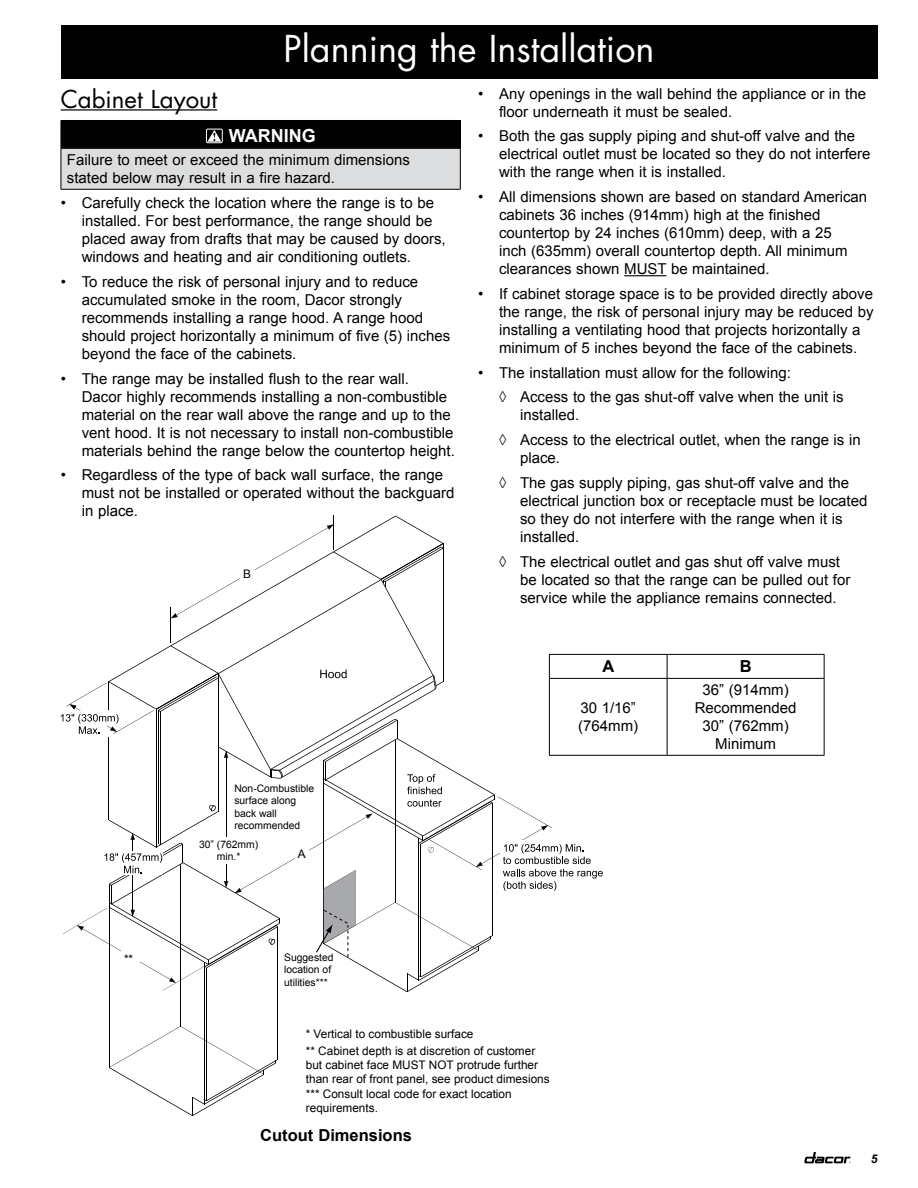
<style>
.page{position:relative;width:918px;height:1188px;background:#fff}
.page>*{position:absolute;margin:0;border:0;box-sizing:border-box;transform-origin:0 0}
.t1{font:36px "Futura Std";color:#fff}
.t2{font:24px "Futura Std";color:#000}
.t3{font:700 18px "Arial";color:#fff}
.t4{font:700 16.5px "Arial";color:#000}
.t5{font:15px/18px "Arial";color:#000}
.t6{font:italic 700 12px "Arial";color:#000}
.t7{font:11.85px/14.4px "Arial";color:#000}
.t8{font:10.35px/12.5px "Arial";color:#000}
</style>
<div class="page">
<svg style="left:804px;top:1152px;width:46px;height:11px"></svg>
<div style="left:61px;top:25px;width:817px;height:54px;background:#000"></div>
<hr style="left:624px;top:275px;width:42px;height:1px;background:#000">
<hr style="left:61px;top:109px;width:156px;height:2px;background:#000">
<div style="left:61px;top:120px;width:399px;height:28px;background:#000"></div>
<div style="left:61px;top:148px;width:399px;height:41px;background:#dcddde"></div>
<svg style="left:460px;top:121px;width:1px;height:27px"></svg>
<hr style="left:61px;top:148px;width:399px;height:1px;background:#000">
<hr style="left:61px;top:149px;width:1px;height:40px;background:#000">
<hr style="left:460px;top:149px;width:1px;height:40px;background:#000">
<hr style="left:61px;top:189px;width:399px;height:1px;background:#000">
<svg style="left:207px;top:128px;width:15px;height:16px"></svg>
<div style="left:206px;top:129px;width:17px;height:14px;border:1px solid #fff"></div>
<svg style="left:208px;top:130px;width:13px;height:12px"></svg>
<hr style="left:109px;top:903px;width:1px;height:165px;background:#000">
<hr style="left:204px;top:962px;width:1px;height:142px;background:#000">
<hr style="left:206px;top:968px;width:1px;height:133px;background:#000">
<hr style="left:277px;top:927px;width:1px;height:133px;background:#000">
<svg style="left:109px;top:1026px;width:169px;height:90px"></svg>
<hr style="left:180px;top:864px;width:1px;height:162px;background:#000">
<hr style="left:334px;top:515px;width:1px;height:34px;background:#000">
<hr style="left:549px;top:654px;width:118px;height:1px;background:#000">
<svg style="left:61px;top:516px;width:542px;height:476px"></svg>
<hr style="left:667px;top:654px;width:158px;height:1px;background:#000">
<svg style="left:667px;top:655px;width:1px;height:23px"></svg>
<svg style="left:824px;top:655px;width:1px;height:23px"></svg>
<hr style="left:549px;top:678px;width:118px;height:1px;background:#000">
<hr style="left:549px;top:679px;width:1px;height:76px;background:#000">
<hr style="left:667px;top:678px;width:158px;height:1px;background:#000">
<hr style="left:667px;top:679px;width:1px;height:76px;background:#000">
<hr style="left:824px;top:679px;width:1px;height:76px;background:#000">
<hr style="left:549px;top:755px;width:118px;height:1px;background:#000">
<hr style="left:667px;top:755px;width:158px;height:1px;background:#000">
<h1 class="t1" style="left:284px;top:26px;width:372px">Planning the Installation</h1>
<p class="t5" style="left:499px;top:85px;width:368px;text-indent:-21px">• Any openings in the wall behind the appliance or in the floor underneath it must be sealed.</p>
<p class="t5" style="left:499px;top:127px;width:373px;text-indent:-21px">• Both the gas supply piping and shut-off valve and the electrical outlet must be located so they do not interfere with the range when it is installed.</p>
<p class="t5" style="left:499px;top:188px;width:370px;text-indent:-21px">• All dimensions shown are based on standard American cabinets 36 inches (914mm) high at the finished countertop by 24 inches (610mm) deep, with a 25<br>inch (635mm) overall countertop depth. All minimum clearances shown MUST be maintained.</p>
<p class="t5" style="left:499px;top:285px;width:376px;text-indent:-21px">• If cabinet storage space is to be provided directly above the range, the risk of personal injury may be reduced by installing a ventilating hood that projects horizontally a minimum of 5 inches beyond the face of the cabinets.</p>
<p class="t5" style="left:499px;top:360px;width:346px;line-height:24.8px;text-indent:-21px">• The installation must allow for the following:<br>◊ Access to the gas shut-off valve when the unit is</p>
<p class="t5" style="left:499px;top:403px;width:363px;line-height:24.8px;text-indent:21px">installed.<br>◊ Access to the electrical outlet, when the range is in</p>
<p class="t5" style="left:499px;top:446px;width:352px;line-height:24.8px;text-indent:21px">place.<br>◊ The gas supply piping, gas shut-off valve and the</p>
<p class="t5" style="left:520px;top:492px;width:349px">electrical junction box or receptacle must be located so they do not interfere with the range when it is installed.</p>
<p class="t5" style="left:520px;top:553px;width:332px;text-indent:-21px">◊ The electrical outlet and gas shut off valve must be located so that the range can be pulled out for service while the appliance remains connected.</p>
<h2 class="t2" style="left:61px;top:83px;width:158px">Cabinet Layout</h2>
<p class="t3" style="left:229px;top:124px;width:88px">WARNING</p>
<p class="t5" style="left:67px;top:151px;width:345px">Failure to meet or exceed the minimum dimensions stated below may result in a fire hazard.</p>
<p class="t5" style="left:82px;top:194px;width:365px;text-indent:-21px">• Carefully check the location where the range is to be installed. For best performance, the range should be placed away from drafts that may be caused by doors, windows and heating and air conditioning outlets.</p>
<p class="t5" style="left:82px;top:273px;width:370px;text-indent:-21px">• To reduce the risk of personal injury and to reduce accumulated smoke in the room, Dacor strongly recommends installing a range hood. A range hood should project horizontally a minimum of five (5) inches beyond the face of the cabinets.</p>
<p class="t5" style="left:82px;top:370px;width:375px;text-indent:-21px">• The range may be installed flush to the rear wall.<br>Dacor highly recommends installing a non-combustible material on the rear wall above the range and up to the vent hood. It is not necessary to install non-combustible materials behind the range below the countertop height.</p>
<p class="t5" style="left:82px;top:466px;width:374px;text-indent:-21px">• Regardless of the type of back wall surface, the range must not be installed or operated without the backguard in place.</p>
<p class="t7" style="left:243px;top:567px;width:9px">B</p>
<p class="t7" style="left:124px;top:951px;width:11px">**</p>
<p class="t8" style="left:234px;top:782px;width:81px">Non-Combustible surface along back wall recommended</p>
<p class="t8" style="left:199px;top:838px;width:61px;text-align:center">30” (762mm) min.*</p>
<p class="t7" style="left:298px;top:847px;width:9px">A</p>
<p class="t4" style="left:603px;top:656px;width:13px">A</p>
<p class="t4" style="left:740px;top:656px;width:13px">B</p>
<p class="t5" style="left:578px;top:699px;width:61px">30 1/16” (764mm)</p>
<p class="t5" style="left:695px;top:681px;width:103px;text-align:center">36” (914mm)<br>Recommended<br>30” (762mm)<br>Minimum</p>
<p class="t8" style="left:284px;top:951px;width:51px">Suggested location of utilities***</p>
<p class="t7" style="left:306px;top:1027px;width:169px">* Vertical to combustible surface</p>
<p class="t7" style="left:306px;top:1043px;width:245px">** Cabinet depth is at discretion of customer but cabinet face MUST NOT protrude further than rear of front panel, see product dimesions *** Consult local code for exact location requirements.</p>
<p class="t4" style="left:260px;top:1125px;width:153px">Cutout Dimensions</p>
<p class="t6" style="left:871px;top:1151px;width:8px">5</p>
</div>
